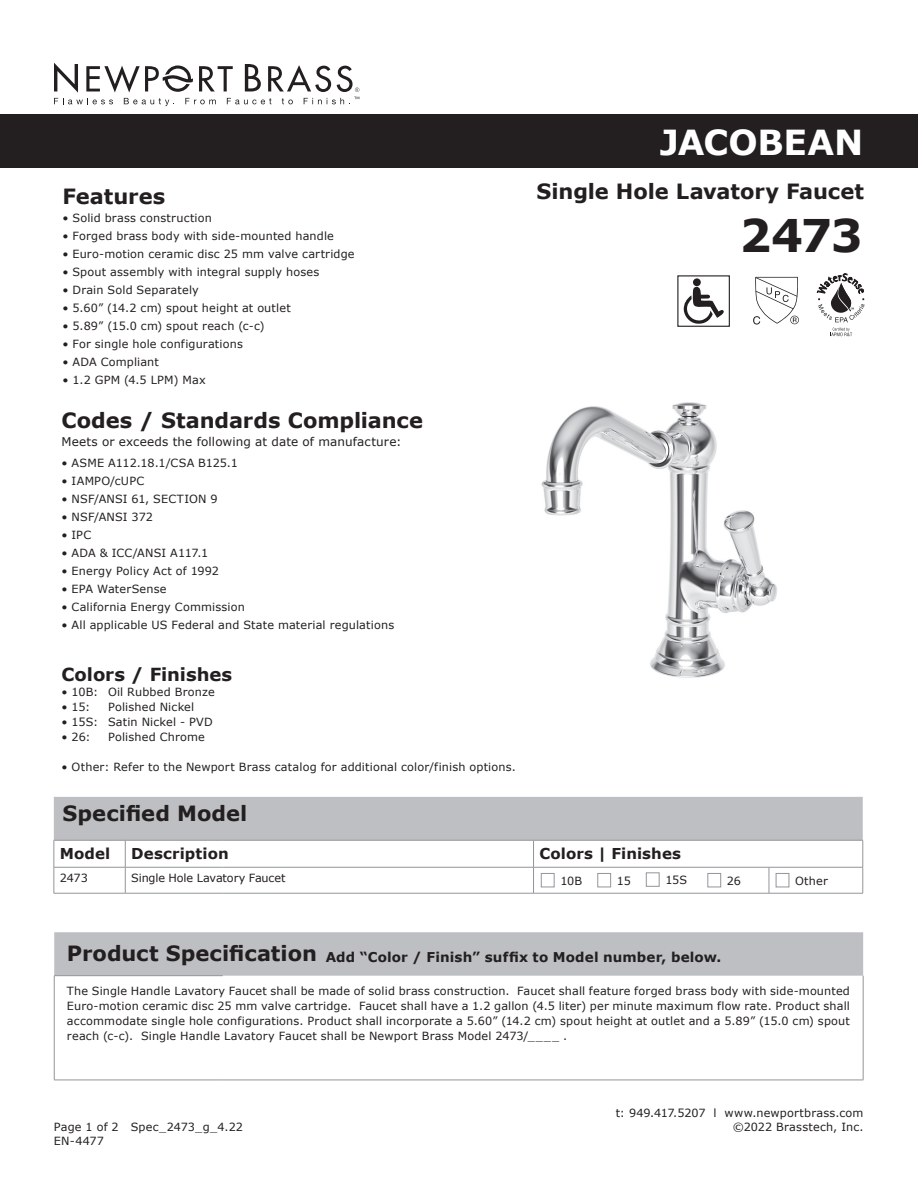
<style>
.page{position:relative;width:918px;height:1188px;background:#fff}
.page>*{position:absolute;margin:0;border:0;box-sizing:border-box;transform-origin:0 0}
.t1{font:700 45px "Verdana";color:#231f20}
.t2{font:700 34.5px "Verdana";letter-spacing:-.005em;color:#fff}
.t3{font:700 21px "Verdana";letter-spacing:-.005em;color:#231f20}
.t4{font:700 18px "Verdana";letter-spacing:-.005em;color:#231f20}
.t5{font:700 15px "Verdana";letter-spacing:.005em;color:#231f20}
.t6{font:700 13.5px "Verdana";letter-spacing:.01em;color:#231f20}
.t7{font:12px "Verdana";letter-spacing:.01em;color:#231f20}
.t8{font:11.25px/15px "Verdana";letter-spacing:.015em;color:#231f20;text-align:right}
.t9{font:11.25px "Verdana";letter-spacing:-.01em;color:#231f20}
.s1{font-size:21px}
</style>
<div class="page">
<div style="left:0;top:114px;width:918px;height:54px;background:#231f20"></div>
<svg style="left:54px;top:63px;width:305px;height:43px"></svg>
<img style="left:541px;top:402px;width:236px;height:276px">
<svg style="left:54px;top:797px;width:810px;height:96px"></svg>
<hr style="left:54px;top:893px;width:71px;height:1px;background:#939598">
<hr style="left:125px;top:893px;width:97px;height:1px;background:#939598">
<hr style="left:222px;top:893px;width:312px;height:1px;background:#939598">
<hr style="left:534px;top:893px;width:235px;height:1px;background:#939598">
<hr style="left:769px;top:893px;width:94px;height:1px;background:#939598">
<div style="left:54px;top:932px;width:809px;height:44px;background:#bebfc2"></div>
<hr style="left:54px;top:975px;width:169px;height:1px;background:#939598">
<hr style="left:54px;top:976px;width:1px;height:104px;background:#939598">
<hr style="left:863px;top:976px;width:1px;height:104px;background:#939598">
<hr style="left:54px;top:1080px;width:169px;height:1px;background:#939598">
<hr style="left:223px;top:1080px;width:640px;height:1px;background:#939598">
<div style="left:677px;top:275px;width:53px;height:52px;border:1px solid #231f20"></div>
<svg style="left:753px;top:277px;width:46px;height:48px"></svg>
<svg style="left:684px;top:287px;width:40px;height:37px"></svg>
<div style="left:693px;top:278px;width:8px;height:8px;background:#231f20;border-radius:50%"></div>
<svg style="left:830px;top:328px;width:22px;height:8px"></svg>
<svg style="left:817px;top:274px;width:48px;height:48px"></svg>
<h3 class="t3" style="left:62px;top:183px;width:105px">Features</h3>
<p class="t8" style="left:62px;top:211px;width:151px">• Solid brass construction</p>
<p class="t8" style="left:62px;top:229px;width:273px">• Forged brass body with side-mounted handle</p>
<p class="t8" style="left:62px;top:247px;width:294px">• Euro-motion ceramic disc 25 mm valve cartridge</p>
<p class="t8" style="left:62px;top:265px;width:259px">• Spout assembly with integral supply hoses</p>
<p class="t8" style="left:62px;top:283px;width:138px">• Drain Sold Separately</p>
<p class="t8" style="left:62px;top:301px;width:230px">• 5.60” (14.2 cm) spout height at outlet</p>
<p class="t8" style="left:62px;top:319px;width:204px">• 5.89” (15.0 cm) spout reach (c-c)</p>
<p class="t8" style="left:62px;top:337px;width:182px">• For single hole configurations</p>
<p class="t8" style="left:62px;top:355px;width:98px">• ADA Compliant</p>
<p class="t8" style="left:62px;top:373px;width:145px">• 1.2 GPM (4.5 LPM) Max</p>
<h3 class="t3" style="left:62px;top:406px;width:363px">Codes / Standards Compliance</h3>
<p class="t7" style="left:62px;top:434px;width:342px">Meets or exceeds the following at date of manufacture:</p>
<p class="t8" style="left:62px;top:455px;width:178px">• ASME A112.18.1/CSA B125.1</p>
<p class="t8" style="left:62px;top:473px;width:84px">• IAMPO/cUPC</p>
<p class="t8" style="left:62px;top:491px;width:158px">• NSF/ANSI 61, SECTION 9</p>
<p class="t8" style="left:62px;top:509px;width:93px">• NSF/ANSI 372</p>
<p class="t8" style="left:62px;top:527px;width:31px">• IPC</p>
<p class="t8" style="left:62px;top:545px;width:148px">• ADA &amp; ICC/ANSI A117.1</p>
<p class="t8" style="left:62px;top:563px;width:159px">• Energy Policy Act of 1992</p>
<p class="t8" style="left:62px;top:581px;width:107px">• EPA WaterSense</p>
<p class="t8" style="left:62px;top:599px;width:185px">• California Energy Commission</p>
<p class="t8" style="left:62px;top:617px;width:334px">• All applicable US Federal and State material regulations</p>
<h3 class="t4" style="left:62px;top:663px;width:172px">Colors / Finishes</h3>
<p class="t8" style="left:62px;top:684px;width:155px">• 10B: Oil Rubbed Bronze</p>
<p class="t8" style="left:62px;top:699px;width:30px">• 15:</p>
<p class="t8" style="left:108px;top:699px;width:88px">Polished Nickel</p>
<p class="t8" style="left:62px;top:714px;width:153px">• 15S: Satin Nickel - PVD</p>
<p class="t8" style="left:62px;top:729px;width:31px">• 26:</p>
<p class="t8" style="left:108px;top:729px;width:98px">Polished Chrome</p>
<p class="t8" style="left:62px;top:759px;width:456px">• Other: Refer to the Newport Brass catalog for additional color/finish options.</p>
<h3 class="t3" style="left:63px;top:799px;width:186px">Specified Model</h3>
<h2 class="t2" style="left:660px;top:120px;width:205px">JACOBEAN</h2>
<h3 class="t3" style="left:537px;top:178px;width:329px">Single Hole Lavatory Faucet</h3>
<h1 class="t1" style="left:740px;top:207px;width:125px">2473</h1>
<h3 class="t5" style="left:60px;top:844px;width:52px">Model</h3>
<h3 class="t5" style="left:131px;top:844px;width:99px">Description</h3>
<h3 class="t5" style="left:540px;top:844px;width:143px">Colors | Finishes</h3>
<p class="t8" style="left:60px;top:870px;width:29px">2473</p>
<p class="t9" style="left:131px;top:871px;width:156px">Single Hole Lavatory Faucet</p>
<p class="t8" style="left:560px;top:873px;width:23px">10B</p>
<p class="t8" style="left:617px;top:873px;width:16px">15</p>
<p class="t8" style="left:665px;top:872px;width:23px">15S</p>
<p class="t8" style="left:727px;top:873px;width:16px">26</p>
<p class="t8" style="left:795px;top:873px;width:34px">Other</p>
<p class="t6" style="left:67px;top:948px;width:656px"><span class="s1">Product Specification</span> Add “Color / Finish” suffix to Model number, below.</p>
<p class="t8" style="left:67px;top:983px;width:785px;text-align:justify">The Single Handle Lavatory Faucet shall be made of solid brass construction. Faucet shall feature forged brass body with side-mounted Euro-motion ceramic disc 25 mm valve cartridge. Faucet shall have a 1.2 gallon (4.5 liter) per minute maximum flow rate. Product shall accommodate single hole configurations. Product shall incorporate a 5.60” (14.2 cm) spout height at outlet and a 5.89” (15.0 cm) spout reach (c-c). Single Handle Lavatory Faucet shall be Newport Brass Model 2473/____ .</p>
<p class="t8" style="left:54px;top:1120px;width:191px;line-height:13.5px;text-align:left">Page 1 of 2 Spec_2473_g_4.22<br>EN-4477</p>
<p class="t8" style="left:616px;top:1107px;width:249px;line-height:13.5px">t: 949.417.5207 l www.newportbrass.com ©2022 Brasstech, Inc.</p>
</div>
